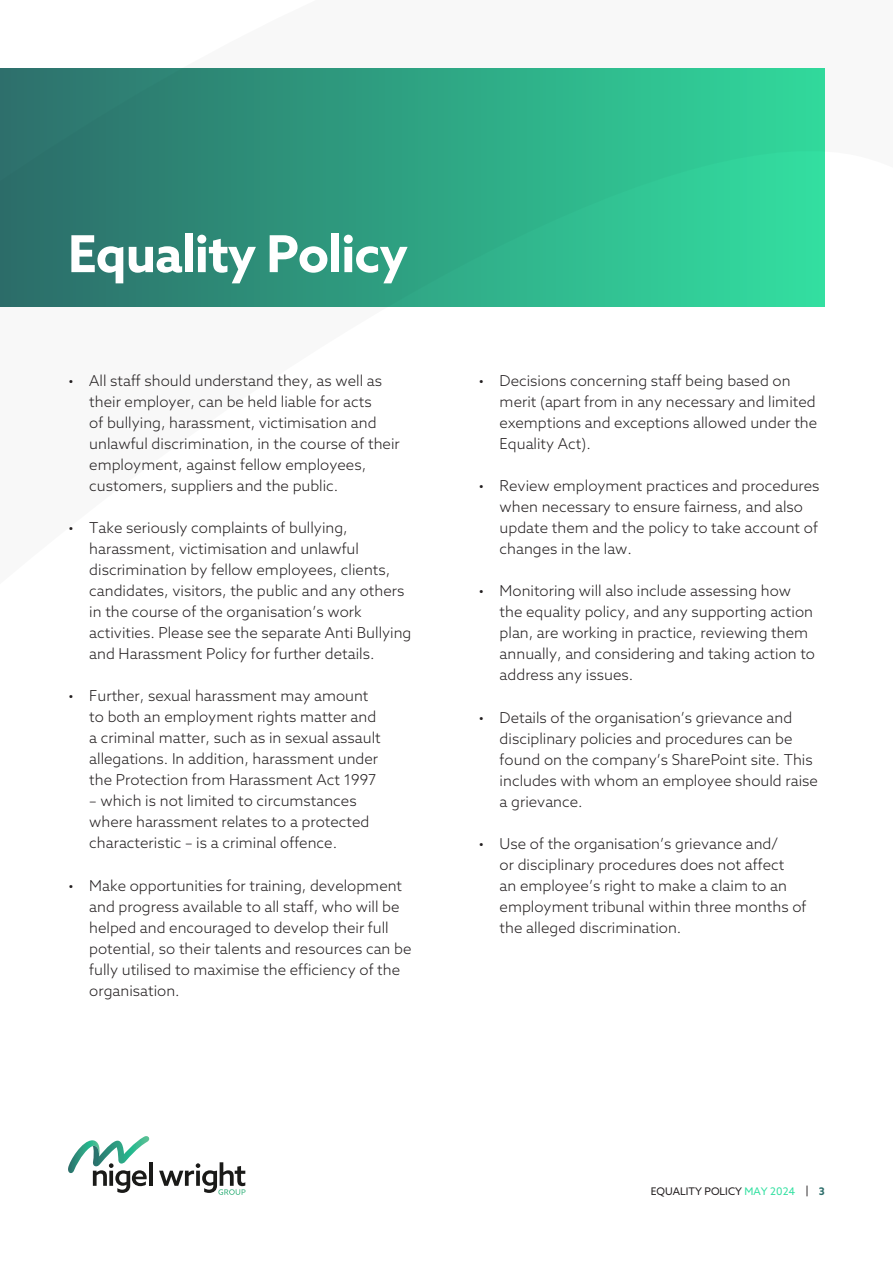
<style>
.page{position:relative;width:893px;height:1263px;background:#fff}
.page>*{position:absolute;margin:0;border:0;box-sizing:border-box;transform-origin:0 0}
.page_title_white_NFC{font:700 51px "Azo Sans";letter-spacing:-.02em;color:#fff}
.t1{font:300 15px/21px "Azo Sans";color:#231f20}
.t2{font:10.5px "Azo Sans";color:#231f20}
.s1{color:#33e0a1}
.s2{font-weight:700;color:#2e6e6b}
</style>
<div class="page">
<div style="left:0;top:68px;width:825px;height:238px;background:linear-gradient(to right,#2c6b68,#32dc9f)"></div>
<svg style="left:68px;top:1136px;width:82px;height:57px"></svg>
<hr style="left:149px;top:1162px;width:4px;height:24px;background:#1a1a18">
<svg style="left:159px;top:1162px;width:87px;height:33px"></svg>
<p class="page_title_white_NFC" style="left:68px;top:221px;width:341px">Equality Policy</p>
<p class="t1" style="left:89px;top:370px;width:312px;text-indent:-21px">• All staff should understand they, as well as their employer, can be held liable for acts<br>of bullying, harassment, victimisation and unlawful discrimination, in the course of their employment, against fellow employees, customers, suppliers and the public.</p>
<p class="t1" style="left:89px;top:517px;width:324px;text-indent:-21px">• Take seriously complaints of bullying, harassment, victimisation and unlawful discrimination by fellow employees, clients, candidates, visitors, the public and any others in the course of the organisation’s work activities. Please see the separate Anti Bullying and Harassment Policy for further details.</p>
<p class="t1" style="left:89px;top:685px;width:293px;text-indent:-21px">• Further, sexual harassment may amount to both an employment rights matter and a criminal matter, such as in sexual assault allegations. In addition, harassment under the Protection from Harassment Act 1997</p>
<p class="t1" style="left:89px;top:790px;width:282px">– which is not limited to circumstances where harassment relates to a protected characteristic – is a criminal offence.</p>
<p class="t1" style="left:89px;top:875px;width:324px;text-indent:-21px">• Make opportunities for training, development and progress available to all staff, who will be helped and encouraged to develop their full potential, so their talents and resources can be fully utilised to maximise the efficiency of the organisation.</p>
<p class="t1" style="left:500px;top:370px;width:319px;text-indent:-21px">• Decisions concerning staff being based on merit (apart from in any necessary and limited exemptions and exceptions allowed under the Equality Act).</p>
<p class="t1" style="left:500px;top:475px;width:321px;text-indent:-21px">• Review employment practices and procedures when necessary to ensure fairness, and also update them and the policy to take account of changes in the law.</p>
<p class="t1" style="left:500px;top:580px;width:317px;text-indent:-21px">• Monitoring will also include assessing how the equality policy, and any supporting action plan, are working in practice, reviewing them annually, and considering and taking action to address any issues.</p>
<p class="t1" style="left:500px;top:707px;width:320px;text-indent:-21px">• Details of the organisation’s grievance and disciplinary policies and procedures can be found on the company’s SharePoint site. This includes with whom an employee should raise a grievance.</p>
<p class="t1" style="left:500px;top:833px;width:308px;text-indent:-21px">• Use of the organisation’s grievance and/<br>or disciplinary procedures does not affect<br>an employee’s right to make a claim to an employment tribunal within three months of the alleged discrimination.</p>
<p class="t2" style="left:651px;top:1184px;width:176px">EQUALITY POLICY <span class="s1">MAY 2024</span> | <span class="s2">3</span></p>
</div>
